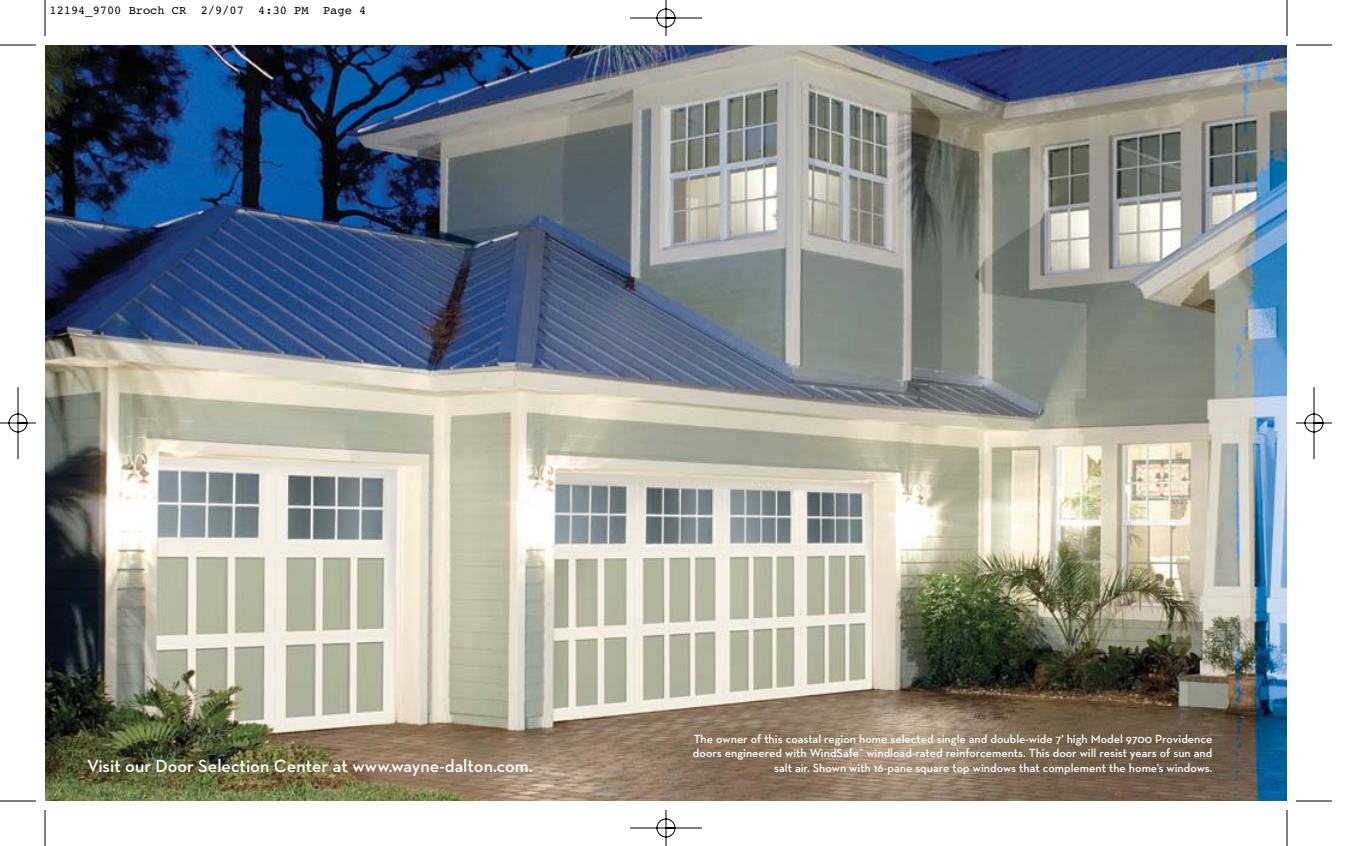
<style>
.page{position:relative;width:1350px;height:846px;background:#fff}
.page>*{position:absolute;margin:0;border:0;box-sizing:border-box;transform-origin:0 0}
.t1{font:600 18px "Neutra Text";color:#fff}
.t2{font:600 12px/14.4px "Neutra Text";color:#fff}
.t3{font:12px "Courier";color:#000}
</style>
<div class="page">
<img style="left:0;top:0;width:1332px;height:846px">
<p class="t3" style="left:50px;top:6px;width:318px">12194_9700 Broch CR 2/9/07 4:30 PM Page 4</p>
<p class="t2" style="left:693px;top:733px;width:521px">The owner of this coastal region home selected single and double-wide 7' high Model 9700 Providence doors engineered with WindSafe<sup>™</sup> windload-rated reinforcements. This door will resist years of sun and</p>
<h1 class="t1" style="left:87px;top:759px;width:447px">Visit our Door Selection Center at www.wayne-dalton.com.</h1>
<p class="t2" style="left:774px;top:761px;width:440px">salt air. Shown with 16-pane square top windows that complement the home’s windows.</p>
</div>
